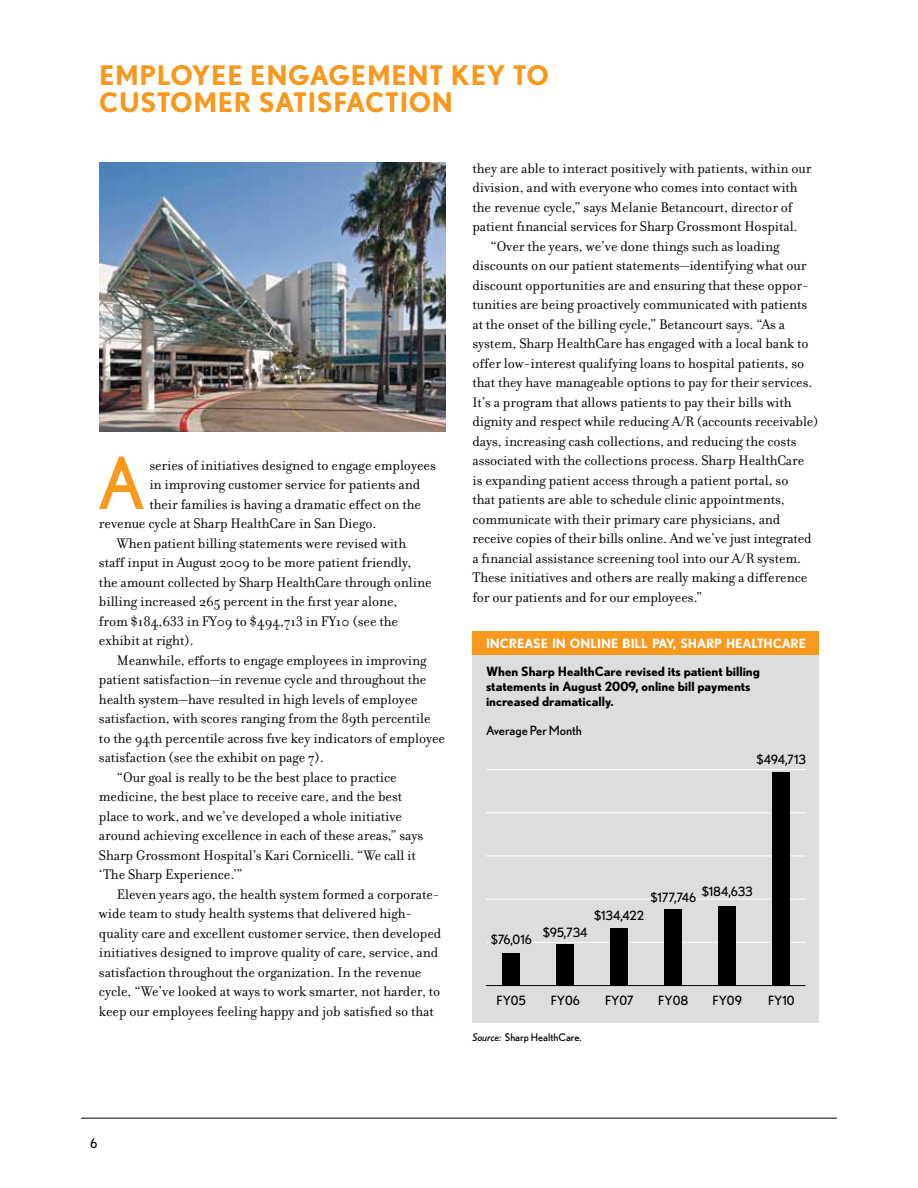
<style>
.page{position:relative;width:918px;height:1188px;background:#fff}
.page>*{position:absolute;margin:0;border:0;box-sizing:border-box;transform-origin:0 0}
.t1{font:71.85px "Nobel";color:#f8991d}
.t2{font:700 27px "Nobel";letter-spacing:.025em;color:#f8991d}
.t3{font:15px "Filosofia";letter-spacing:-.005em;color:#000}
.t4{font:13.2px "Nobel";color:#000}
.t5{font:700 12.75px/15px "Nobel";color:#000}
.t6{font:12.75px "Nobel";color:#000}
.t7{font:700 12.75px "Nobel";letter-spacing:-.005em;color:#fff}
.t8{font:10.5px "Nobel";color:#000}
.s1{font-style:italic}
</style>
<div class="page">
<hr style="left:81px;top:1118px;width:756px;height:1px;background:#000">
<img style="left:99px;top:162px;width:347px;height:270px">
<div style="left:472px;top:632px;width:347px;height:24px;background:#f8991d"></div>
<div style="left:472px;top:655px;width:347px;height:368px;background:#dcddde"></div>
<hr style="left:486px;top:769px;width:320px;height:1px;background:#fff">
<hr style="left:486px;top:812px;width:320px;height:1px;background:#fff">
<hr style="left:486px;top:856px;width:320px;height:1px;background:#fff">
<hr style="left:486px;top:899px;width:320px;height:1px;background:#fff">
<hr style="left:486px;top:942px;width:320px;height:1px;background:#fff">
<div style="left:556px;top:945px;width:18px;height:41px;background:#000"></div>
<div style="left:610px;top:928px;width:18px;height:58px;background:#000"></div>
<div style="left:664px;top:909px;width:18px;height:77px;background:#000"></div>
<div style="left:718px;top:906px;width:18px;height:80px;background:#000"></div>
<div style="left:772px;top:772px;width:18px;height:214px;background:#000"></div>
<div style="left:502px;top:953px;width:18px;height:33px;background:#000"></div>
<hr style="left:486px;top:985px;width:320px;height:1px;background:#000">
<h2 class="t2" style="left:99px;top:59px;width:111px">Employee</h2>
<h2 class="t2" style="left:250px;top:59px;width:37px">Engage</h2>
<h2 class="t2" style="left:367px;top:59px;width:42px">ment</h2>
<h2 class="t2" style="left:451px;top:59px;width:99px">Key to</h2>
<h2 class="t2" style="left:99px;top:86px;width:175px">Customer Sati</h2>
<h2 class="t2" style="left:317px;top:86px;width:131px">sfaction</h2>
<h1 class="t1" style="left:97px;top:442px;width:50px">A</h1>
<p class="t3" style="left:149px;top:457px;width:288px">series of initiatives designed to engage employees</p>
<p class="t3" style="left:149px;top:476px;width:272px">in improving customer service for patients and</p>
<p class="t3" style="left:149px;top:496px;width:273px">their families is having a dramatic effect on the</p>
<p class="t3" style="left:99px;top:515px;width:279px">revenue cycle at Sharp HealthCare in San Diego.</p>
<p class="t3" style="left:117px;top:535px;width:291px">When patient billing statements were revised with</p>
<p class="t3" style="left:99px;top:554px;width:314px">staff input in August 2009 to be more patient friendly,</p>
<p class="t3" style="left:99px;top:574px;width:334px">the amount collected by Sharp HealthCare through online</p>
<p class="t3" style="left:99px;top:593px;width:300px">billing increased 265 percent in the first year alone,</p>
<p class="t3" style="left:99px;top:613px;width:301px">from $184,633 in FY09 to $494,713 in FY10 (see the</p>
<p class="t3" style="left:99px;top:632px;width:96px">exhibit at right).</p>
<p class="t3" style="left:117px;top:652px;width:311px">Meanwhile, efforts to engage employees in improving</p>
<p class="t3" style="left:99px;top:671px;width:329px">patient satisfaction—in revenue cycle and throughout the</p>
<p class="t3" style="left:99px;top:691px;width:320px">health system—have resulted in high levels of employee</p>
<p class="t3" style="left:99px;top:710px;width:333px">satisfaction, with scores ranging from the 89th percentile</p>
<p class="t3" style="left:99px;top:730px;width:348px">to the 94th percentile across five key indicators of employee</p>
<p class="t3" style="left:99px;top:749px;width:226px">satisfaction (see the exhibit on page 7).</p>
<p class="t3" style="left:117px;top:769px;width:281px">“Our goal is really to be the best place to practice</p>
<p class="t3" style="left:99px;top:788px;width:305px">medicine, the best place to receive care, and the best</p>
<p class="t3" style="left:99px;top:808px;width:305px">place to work, and we’ve developed a whole initiative</p>
<p class="t3" style="left:99px;top:827px;width:326px">around achieving excellence in each of these areas,” says</p>
<p class="t3" style="left:99px;top:847px;width:318px">Sharp Grossmont Hospital’s Kari Cornicelli. “We call it</p>
<p class="t3" style="left:99px;top:866px;width:145px">‘The Sharp Experience.’”</p>
<p class="t3" style="left:117px;top:886px;width:324px">Eleven years ago, the health system formed a corporate-</p>
<p class="t3" style="left:99px;top:905px;width:315px">wide team to study health systems that delivered high-</p>
<p class="t3" style="left:99px;top:925px;width:344px">quality care and excellent customer service, then developed</p>
<p class="t3" style="left:99px;top:944px;width:341px">initiatives designed to improve quality of care, service, and</p>
<p class="t3" style="left:99px;top:964px;width:324px">satisfaction throughout the organization. In the revenue</p>
<p class="t3" style="left:99px;top:983px;width:343px">cycle, “We’ve looked at ways to work smarter, not harder, to</p>
<p class="t3" style="left:99px;top:1003px;width:336px">keep our employees feeling happy and job satisfied so that</p>
<p class="t3" style="left:472px;top:160px;width:340px">they are able to interact positively with patients, within our</p>
<p class="t3" style="left:472px;top:179px;width:327px">division, and with everyone who comes into contact with</p>
<p class="t3" style="left:472px;top:199px;width:321px">the revenue cycle,” says Melanie Betancourt, director of</p>
<p class="t3" style="left:472px;top:218px;width:327px">patient financial services for Sharp Grossmont Hospital.</p>
<p class="t3" style="left:490px;top:238px;width:291px">“Over the years, we’ve done things such as loading</p>
<p class="t3" style="left:472px;top:257px;width:335px">discounts on our patient statements—identifying what our</p>
<p class="t3" style="left:472px;top:277px;width:338px">discount opportunities are and ensuring that these oppor-</p>
<p class="t3" style="left:472px;top:296px;width:336px">tunities are being proactively communicated with patients</p>
<p class="t3" style="left:472px;top:316px;width:314px">at the onset of the billing cycle,” Betancourt says. “As a</p>
<p class="t3" style="left:472px;top:335px;width:338px">system, Sharp HealthCare has engaged with a local bank to</p>
<p class="t3" style="left:472px;top:355px;width:333px">offer low-interest qualifying loans to hospital patients, so</p>
<p class="t3" style="left:472px;top:374px;width:341px">that they have manageable options to pay for their services.</p>
<p class="t3" style="left:472px;top:394px;width:321px">It’s a program that allows patients to pay their bills with</p>
<p class="t3" style="left:472px;top:413px;width:348px">dignity and respect while reducing A/R (accounts receivable)</p>
<p class="t3" style="left:472px;top:433px;width:326px">days, increasing cash collections, and reducing the costs</p>
<p class="t3" style="left:472px;top:452px;width:333px">associated with the collections process. Sharp HealthCare</p>
<p class="t3" style="left:472px;top:472px;width:318px">is expanding patient access through a patient portal, so</p>
<p class="t3" style="left:472px;top:491px;width:314px">that patients are able to schedule clinic appointments,</p>
<p class="t3" style="left:472px;top:511px;width:310px">communicate with their primary care physicians, and</p>
<p class="t3" style="left:472px;top:530px;width:341px">receive copies of their bills online. And we’ve just integrated</p>
<p class="t3" style="left:472px;top:550px;width:330px">a financial assistance screening tool into our A/R system.</p>
<p class="t3" style="left:472px;top:569px;width:336px">These initiatives and others are really making a difference</p>
<p class="t3" style="left:472px;top:589px;width:232px">for our patients and for our employees.”</p>
<p class="t7" style="left:486px;top:636px;width:322px">INCREASE IN ONLINE BILL PAY, SHARP HEALTHCARE</p>
<p class="t5" style="left:486px;top:664px;width:275px">When Sharp HealthCare revised its patient billing statements in August 2009, online bill payments increased dramatically.</p>
<p class="t6" style="left:486px;top:723px;width:97px">Average Per Month</p>
<p class="t6" style="left:757px;top:752px;width:51px">$494,713</p>
<p class="t6" style="left:702px;top:884px;width:52px">$184,633</p>
<p class="t6" style="left:651px;top:890px;width:47px">$177,746</p>
<p class="t6" style="left:491px;top:932px;width:42px">$76,016</p>
<p class="t6" style="left:594px;top:908px;width:52px">$134,422</p>
<p class="t6" style="left:543px;top:925px;width:46px">$95,734</p>
<p class="t6" style="left:497px;top:993px;width:31px">FY05</p>
<p class="t6" style="left:551px;top:993px;width:31px">FY06</p>
<p class="t6" style="left:605px;top:993px;width:30px">FY07</p>
<p class="t6" style="left:658px;top:993px;width:32px">FY08</p>
<p class="t6" style="left:713px;top:993px;width:31px">FY09</p>
<p class="t6" style="left:768px;top:993px;width:28px">FY10</p>
<p class="t8" style="left:472px;top:1031px;width:111px"><span class="s1">Source:</span> Sharp HealthCare.</p>
<p class="t4" style="left:90px;top:1136px;width:9px">6</p>
</div>
